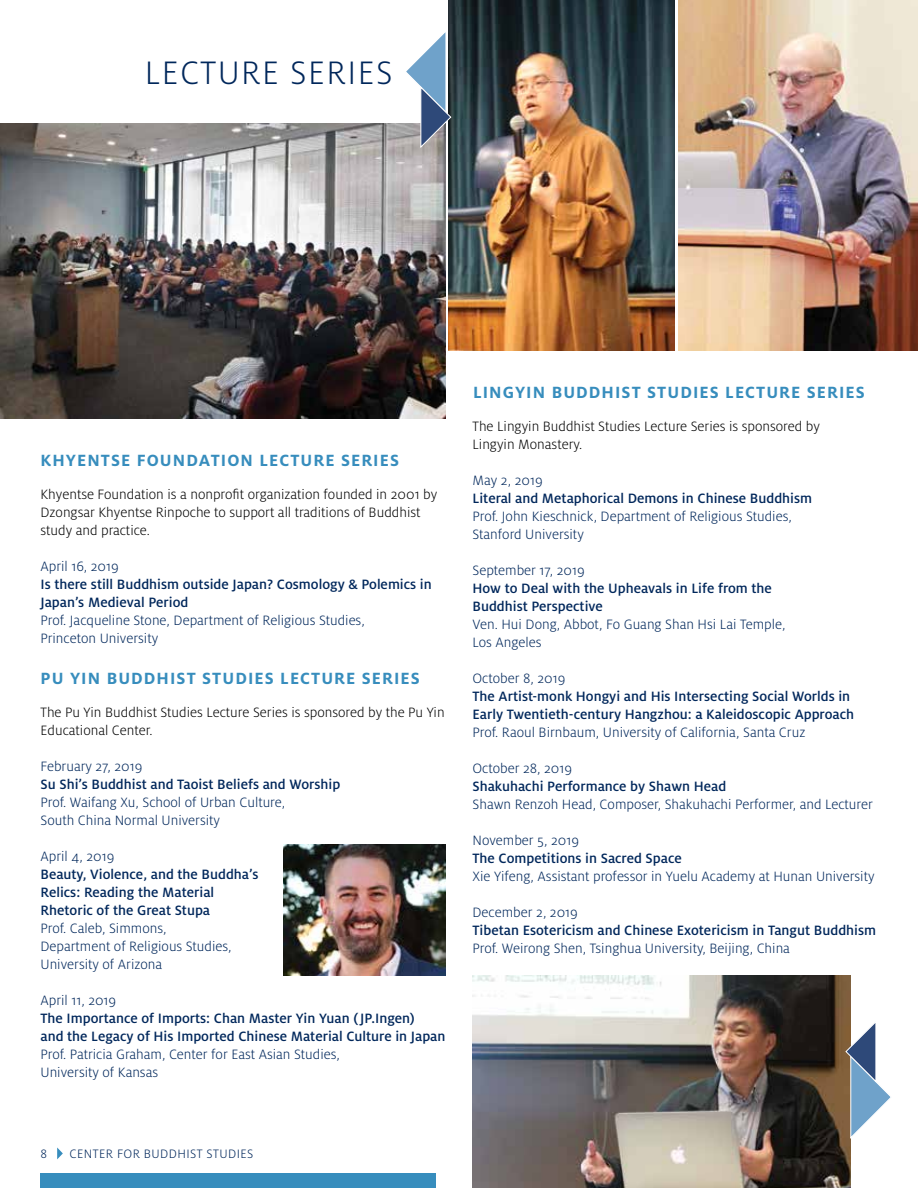
<style>
.page{position:relative;width:918px;height:1188px;background:#fff}
.page>*{position:absolute;margin:0;border:0;box-sizing:border-box;transform-origin:0 0}
.t1{font:300 36px "Milo OT";letter-spacing:.04em;color:#00275b}
.t2{font:700 18px "Milo OT";letter-spacing:.06em;color:#378dbd}
.t3{font:300 15px/18px "Milo OT";color:#00275b}
.t4{font:500 15px/18px "Milo OT";color:#00275b}
.t5{font:300 15px/18px "Milo OT";color:#000}
.t6{font:300 13.5px "Milo OT";letter-spacing:.03em;color:#00275b}
</style>
<div class="page">
<svg style="left:57px;top:1147px;width:6px;height:12px"></svg>
<div style="left:40px;top:1173px;width:396px;height:15px;background:#378dbd"></div>
<img style="left:448px;top:0;width:227px;height:350px">
<img style="left:0;top:123px;width:446px;height:296px">
<svg style="left:405px;top:30px;width:47px;height:118px"></svg>
<img style="left:283px;top:845px;width:163px;height:130px">
<img style="left:678px;top:0;width:240px;height:350px">
<img style="left:472px;top:975px;width:378px;height:213px">
<svg style="left:845px;top:1020px;width:46px;height:119px"></svg>
<h1 class="t1" style="left:145px;top:54px;width:249px">LECTURE SERIES</h1>
<p class="t2" style="left:41px;top:450px;width:360px">KHYENTSE FOUNDATION LECTURE SERIES</p>
<p class="t5" style="left:40px;top:485px;width:398px">Khyentse Foundation is a nonprofit organization founded in 2001 by<br>Dzongsar Khyentse Rinpoche to support all traditions of Buddhist study and practice.</p>
<p class="t3" style="left:40px;top:557px;width:80px">April 16, 2019</p>
<p class="t4" style="left:40px;top:575px;width:393px">Is there still Buddhism outside Japan? Cosmology &amp; Polemics in<br>Japan’s Medieval Period</p>
<p class="t3" style="left:40px;top:611px;width:326px">Prof. Jacqueline Stone, Department of Religious Studies,<br>Princeton University</p>
<p class="t2" style="left:41px;top:668px;width:381px">PU YIN BUDDHIST STUDIES LECTURE SERIES</p>
<p class="t5" style="left:40px;top:703px;width:406px">The Pu Yin Buddhist Studies Lecture Series is sponsored by the Pu Yin<br>Educational Center.</p>
<p class="t3" style="left:40px;top:757px;width:103px">February 27, 2019</p>
<p class="t4" style="left:40px;top:775px;width:301px">Su Shi’s Buddhist and Taoist Beliefs and Worship</p>
<p class="t3" style="left:40px;top:793px;width:246px">Prof. Waifang Xu, School of Urban Culture,<br>South China Normal University</p>
<p class="t3" style="left:40px;top:847px;width:76px">April 4, 2019</p>
<p class="t4" style="left:40px;top:865px;width:219px">Beauty, Violence, and the Buddha’s<br>Relics: Reading the Material<br>Rhetoric of the Great Stupa</p>
<p class="t3" style="left:40px;top:919px;width:193px">Prof. Caleb, Simmons,<br>Department of Religious Studies,<br>University of Arizona</p>
<p class="t3" style="left:40px;top:991px;width:77px">April 11, 2019</p>
<p class="t4" style="left:40px;top:1009px;width:406px">The Importance of Imports: Chan Master Yin Yuan (JP.Ingen)<br>and the Legacy of His Imported Chinese Material Culture in Japan</p>
<p class="t3" style="left:40px;top:1045px;width:301px">Prof. Patricia Graham, Center for East Asian Studies,<br>University of Kansas</p>
<p class="t6" style="left:40px;top:1147px;width:8px">8</p>
<p class="t6" style="left:70px;top:1147px;width:185px">CENTER FOR BUDDHIST STUDIES</p>
<p class="t2" style="left:473px;top:382px;width:393px">LINGYIN BUDDHIST STUDIES LECTURE SERIES</p>
<p class="t5" style="left:472px;top:417px;width:349px">The Lingyin Buddhist Studies Lecture Series is sponsored by<br>Lingyin Monastery.</p>
<p class="t3" style="left:472px;top:471px;width:72px">May 2, 2019</p>
<p class="t4" style="left:472px;top:489px;width:341px">Literal and Metaphorical Demons in Chinese Buddhism</p>
<p class="t3" style="left:472px;top:507px;width:321px">Prof. John Kieschnick, Department of Religious Studies,<br>Stanford University</p>
<p class="t3" style="left:472px;top:561px;width:114px">September 17, 2019</p>
<p class="t4" style="left:472px;top:579px;width:301px">How to Deal with the Upheavals in Life from the<br>Buddhist Perspective</p>
<p class="t3" style="left:472px;top:615px;width:315px">Ven. Hui Dong, Abbot, Fo Guang Shan Hsi Lai Temple,<br>Los Angeles</p>
<p class="t3" style="left:472px;top:669px;width:94px">October 8, 2019</p>
<p class="t4" style="left:472px;top:687px;width:383px">The Artist-monk Hongyi and His Intersecting Social Worlds in<br>Early Twentieth-century Hangzhou: a Kaleidoscopic Approach</p>
<p class="t3" style="left:472px;top:723px;width:334px">Prof. Raoul Birnbaum, University of California, Santa Cruz</p>
<p class="t3" style="left:472px;top:759px;width:101px">October 28, 2019</p>
<p class="t4" style="left:472px;top:777px;width:255px">Shakuhachi Performance by Shawn Head</p>
<p class="t3" style="left:472px;top:795px;width:402px">Shawn Renzoh Head, Composer, Shakuhachi Performer, and Lecturer</p>
<p class="t3" style="left:472px;top:831px;width:108px">November 5, 2019</p>
<p class="t4" style="left:472px;top:849px;width:211px">The Competitions in Sacred Space</p>
<p class="t3" style="left:472px;top:867px;width:404px">Xie Yifeng, Assistant professor in Yuelu Academy at Hunan University</p>
<p class="t3" style="left:472px;top:903px;width:107px">December 2, 2019</p>
<p class="t4" style="left:472px;top:921px;width:405px">Tibetan Esotericism and Chinese Exotericism in Tangut Buddhism</p>
<p class="t3" style="left:472px;top:939px;width:319px">Prof. Weirong Shen, Tsinghua University, Beijing, China</p>
</div>
